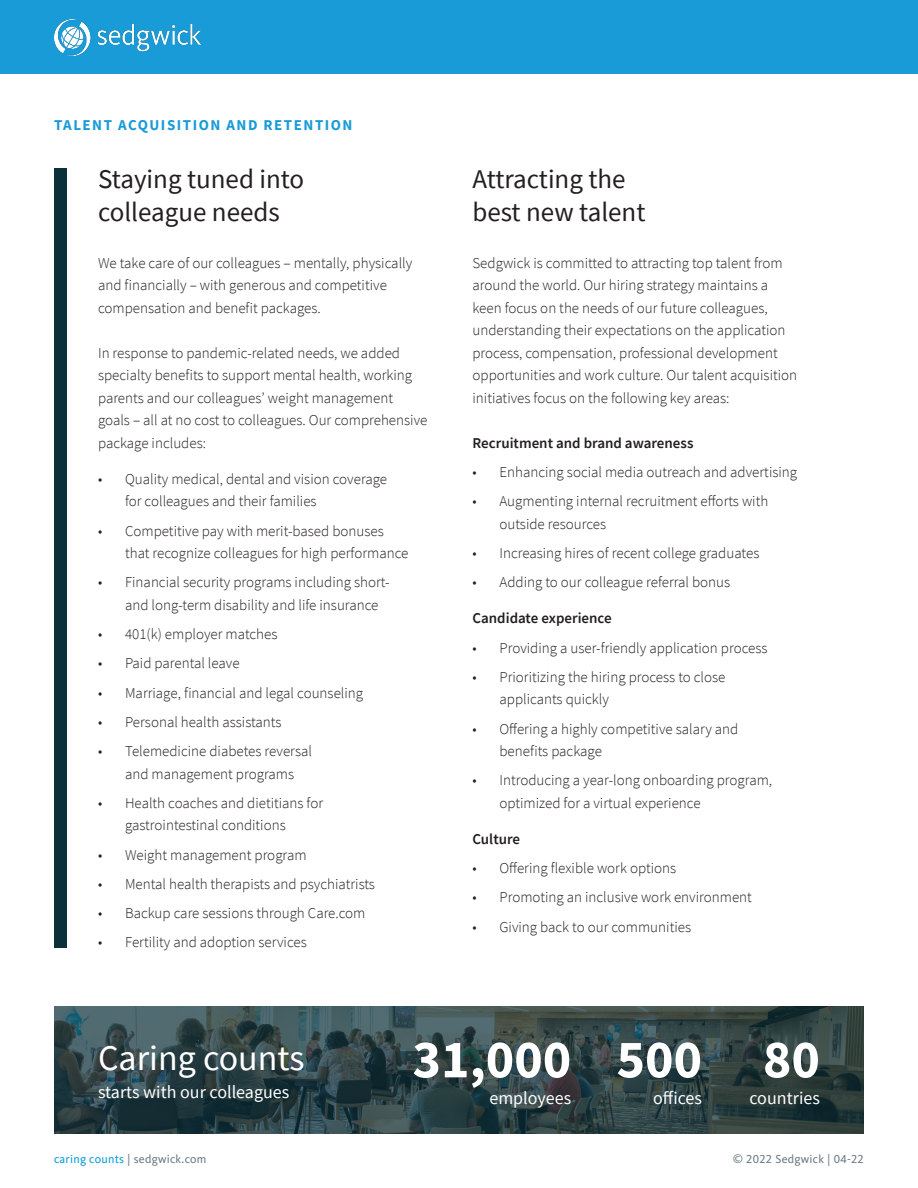
<style>
.page{position:relative;width:918px;height:1188px;background:#fff}
.page>*{position:absolute;margin:0;border:0;box-sizing:border-box;transform-origin:0 0}
.t1{font:700 54px "Source Sans Pro";color:#fff}
.t2{font:36px "Source Sans Pro";color:#fff}
.t3{font:27px/32.4px "Source Sans Pro";color:#231f20}
.t4{font:18px "Source Sans Pro";color:#fff}
.t5{font:300 15px/22.5px "Source Sans Pro";color:#231f20}
.t6{font:600 15px "Source Sans Pro";color:#231f20}
.t7{font:700 15px "Source Sans Pro";letter-spacing:.1em;color:#199bd8}
.t8{font:12px "Kievit OT";letter-spacing:.02em;color:#6b7a83}
.s1{color:#069ddc}
</style>
<div class="page">
<div style="left:0;top:0;width:918px;height:73px;background:#199bd8"></div>
<img style="left:54px;top:19px;width:146px;height:37px">
<div style="left:54px;top:168px;width:13px;height:779px;background:#0b3039"></div>
<svg style="left:54px;top:1006px;width:810px;height:127px;background:#314548"></svg>
<p class="t7" style="left:54px;top:115px;width:300px">TALENT ACQUISITION AND RETENTION</p>
<p class="t3" style="left:98px;top:163px;width:208px">Staying tuned into</p>
<p class="t3" style="left:98px;top:196px;width:183px">colleague needs</p>
<p class="t5" style="left:98px;top:252px;width:316px">We take care of our colleagues – mentally, physically and financially – with generous and competitive compensation and benefit packages.</p>
<p class="t5" style="left:98px;top:342px;width:331px">In response to pandemic-related needs, we added specialty benefits to support mental health, working parents and our colleagues’ weight management goals – all at no cost to colleagues. Our comprehensive package includes:</p>
<p class="t5" style="left:125px;top:468px;width:264px;text-indent:-27px">• Quality medical, dental and vision coverage for colleagues and their families</p>
<p class="t5" style="left:125px;top:519px;width:285px;text-indent:-27px">• Competitive pay with merit-based bonuses that recognize colleagues for high performance</p>
<p class="t5" style="left:125px;top:571px;width:266px;text-indent:-27px">• Financial security programs including short&shy;and long-term disability and life insurance</p>
<p class="t5" style="left:98px;top:623px;width:181px">• 401(k) employer matches</p>
<p class="t5" style="left:98px;top:652px;width:143px">• Paid parental leave</p>
<p class="t5" style="left:98px;top:681px;width:267px">• Marriage, financial and legal counseling</p>
<p class="t5" style="left:98px;top:711px;width:185px">• Personal health assistants</p>
<p class="t5" style="left:125px;top:740px;width:188px;text-indent:-27px">• Telemedicine diabetes reversal and management programs</p>
<p class="t5" style="left:125px;top:792px;width:200px;text-indent:-27px">• Health coaches and dietitians for gastrointestinal conditions</p>
<p class="t5" style="left:98px;top:843px;width:210px">• Weight management program</p>
<p class="t5" style="left:98px;top:873px;width:278px">• Mental health therapists and psychiatrists</p>
<p class="t5" style="left:98px;top:902px;width:269px">• Backup care sessions through Care.com</p>
<p class="t5" style="left:98px;top:931px;width:210px">• Fertility and adoption services</p>
<p class="t3" style="left:472px;top:163px;width:175px">Attracting the best new talent</p>
<p class="t5" style="left:472px;top:252px;width:326px">Sedgwick is committed to attracting top talent from around the world. Our hiring strategy maintains a keen focus on the needs of our future colleagues, understanding their expectations on the application process, compensation, professional development opportunities and work culture. Our talent acquisition initiatives focus on the following key areas:</p>
<p class="t6" style="left:472px;top:433px;width:222px">Recruitment and brand awareness</p>
<p class="t5" style="left:472px;top:461px;width:326px">• Enhancing social media outreach and advertising</p>
<p class="t5" style="left:500px;top:490px;width:270px;text-indent:-27px">• Augmenting internal recruitment efforts with outside resources</p>
<p class="t5" style="left:472px;top:542px;width:288px">• Increasing hires of recent college graduates</p>
<p class="t5" style="left:472px;top:571px;width:259px">• Adding to our colleague referral bonus</p>
<p class="t6" style="left:472px;top:609px;width:141px">Candidate experience</p>
<p class="t5" style="left:472px;top:636px;width:297px">• Providing a user-friendly application process</p>
<p class="t5" style="left:500px;top:666px;width:228px;text-indent:-27px">• Prioritizing the hiring process to close applicants quickly</p>
<p class="t5" style="left:500px;top:717px;width:240px;text-indent:-27px">• Offering a highly competitive salary and benefits package</p>
<p class="t5" style="left:500px;top:769px;width:274px;text-indent:-27px">• Introducing a year-long onboarding program, optimized for a virtual experience</p>
<p class="t6" style="left:472px;top:829px;width:49px">Culture</p>
<p class="t5" style="left:472px;top:857px;width:205px">• Offering flexible work options</p>
<p class="t5" style="left:472px;top:886px;width:281px">• Promoting an inclusive work environment</p>
<p class="t5" style="left:472px;top:915px;width:220px">• Giving back to our communities</p>
<p class="t2" style="left:98px;top:1035px;width:208px">Caring counts</p>
<p class="t4" style="left:98px;top:1081px;width:193px">starts with our colleagues</p>
<p class="t1" style="left:412px;top:1023px;width:160px">31,000</p>
<p class="t4" style="left:489px;top:1087px;width:83px">employees</p>
<p class="t1" style="left:617px;top:1023px;width:87px">500</p>
<p class="t4" style="left:653px;top:1087px;width:50px">offices</p>
<p class="t1" style="left:763px;top:1023px;width:59px">80</p>
<p class="t4" style="left:749px;top:1087px;width:72px">countries</p>
<p class="t8" style="left:54px;top:1152px;width:154px"><span class="s1">caring counts</span> | sedgwick.com</p>
<p class="t8" style="left:733px;top:1152px;width:133px">© 2022 Sedgwick | 04-22</p>
</div>
